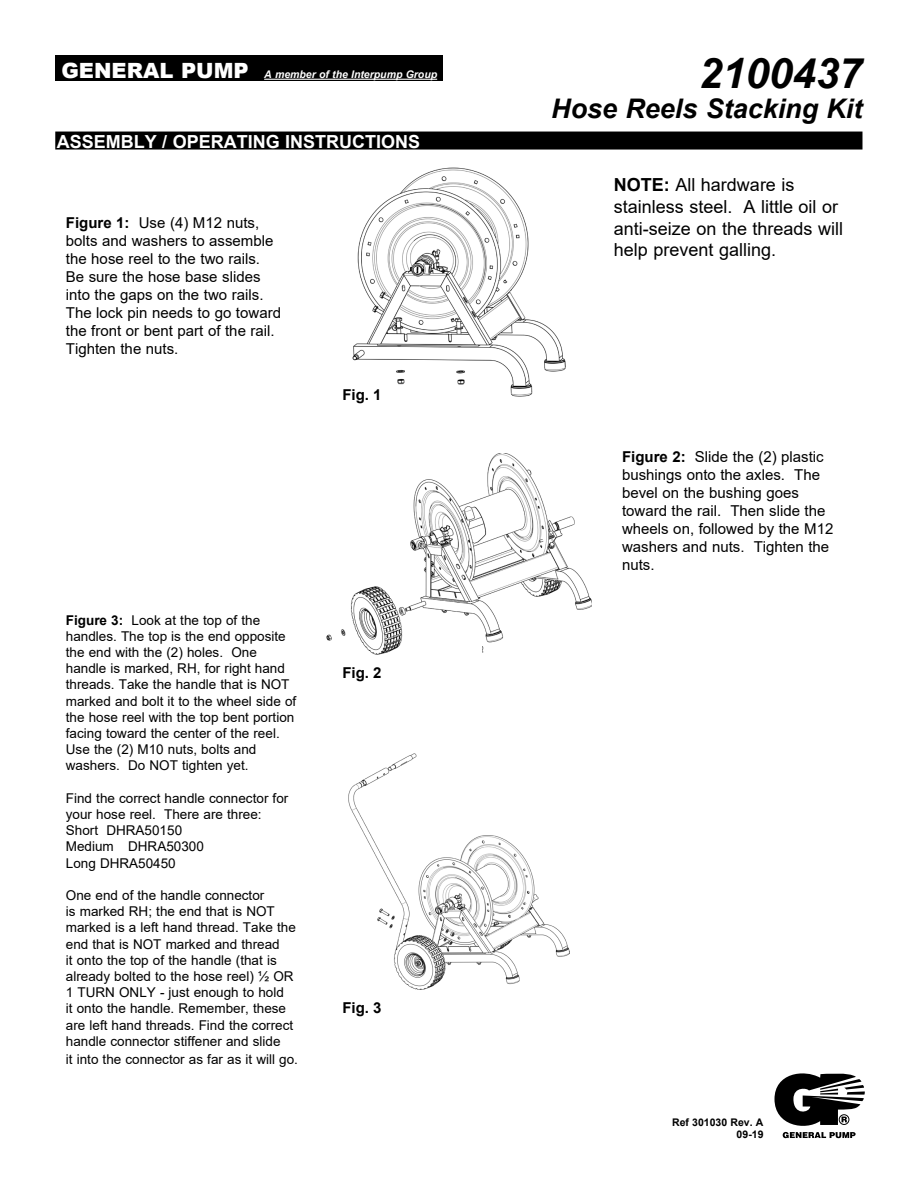
<style>
.page{position:relative;width:918px;height:1188px;background:#fff}
.page>*{position:absolute;margin:0;border:0;box-sizing:border-box;transform-origin:0 0}
.t1{font:italic 700 42px "Arial";color:#000}
.t2{font:italic 700 27px "Arial";color:#000}
.t3{font:18px/21.6px "Arial";color:#000}
.t4{font:700 18px "Arial";color:#fff}
.t5{font:15px/18px "Arial";color:#000}
.t6{font:700 15px "Arial";color:#000}
.t7{font:13.5px/16.2px "Arial";color:#000}
.t8{font:italic 700 10.5px "Arial";color:#fff}
.t9{font:700 10.5px/12.6px "Arial";color:#000;text-align:right}
.s1{font-weight:900;font-style:normal;font-size:21px}
.s2{font-weight:700}
</style>
<div class="page">
<svg style="left:774px;top:1073px;width:91px;height:65px"></svg>
<div style="left:56px;top:56px;width:387px;height:25px;background:#000"></div>
<hr style="left:264px;top:79px;width:173px;height:1px;background:#fff">
<div style="left:55px;top:132px;width:807px;height:18px;background:#000"></div>
<img style="left:352px;top:168px;width:214px;height:229px">
<img style="left:326px;top:453px;width:266px;height:202px">
<img style="left:348px;top:754px;width:222px;height:236px">
<div style="left:450px;top:640px;width:32px;height:21px;background:#fff"></div>
<div style="left:460px;top:971px;width:21px;height:18px;background:#fff"></div>
<div style="left:417px;top:387px;width:32px;height:16px;background:#fff"></div>
<p class="t8" style="left:61px;top:67px;width:377px"><span class="s1">GENERAL PUMP</span> A member of the Interpump Group</p>
<h3 class="t4" style="left:57px;top:129px;width:365px">ASSEMBLY / OPERATING INSTRUCTIONS</h3>
<p class="t5" style="left:66px;top:214px;width:217px"><span class="s2">Figure 1:</span> Use (4) M12 nuts, bolts and washers to assemble the hose reel to the two rails.<br>Be sure the hose base slides into the gaps on the two rails.<br>The lock pin needs to go toward the front or bent part of the rail.<br>Tighten the nuts.</p>
<p class="t6" style="left:342px;top:384px;width:41px">Fig. 1</p>
<p class="t7" style="left:66px;top:612px;width:232px"><span class="s2">Figure 3:</span> Look at the top of the handles. The top is the end opposite the end with the (2) holes. One handle is marked, RH, for right hand threads. Take the handle that is NOT marked and bolt it to the wheel side of the hose reel with the top bent portion facing toward the center of the reel.<br>Use the (2) M10 nuts, bolts and washers. Do NOT tighten yet.</p>
<p class="t7" style="left:66px;top:790px;width:224px">Find the correct handle connector for your hose reel. There are three:<br>Short DHRA50150<br>Medium DHRA50300<br>Long DHRA50450</p>
<p class="t7" style="left:66px;top:887px;width:232px">One end of the handle connector<br>is marked RH; the end that is NOT marked is a left hand thread. Take the end that is NOT marked and thread<br>it onto the top of the handle (that is already bolted to the hose reel) ½ OR 1 TURN ONLY - just enough to hold<br>it onto the handle. Remember, these are left hand threads. Find the correct handle connector stiffener and slide</p>
<p class="t7" style="left:66px;top:1051px;width:234px">it into the connector as far as it will go.</p>
<p class="t6" style="left:342px;top:662px;width:41px">Fig. 2</p>
<p class="t6" style="left:342px;top:998px;width:41px">Fig. 3</p>
<h1 class="t1" style="left:699px;top:45px;width:165px">2100437</h1>
<h2 class="t2" style="left:551px;top:91px;width:313px">Hose Reels Stacking Kit</h2>
<h3 class="t3" style="left:614px;top:174px;width:231px"><span class="s2">NOTE:</span> All hardware is stainless steel. A little oil or anti-seize on the threads will help prevent galling.</h3>
<p class="t5" style="left:622px;top:448px;width:213px"><span class="s2">Figure 2:</span> Slide the (2) plastic bushings onto the axles. The bevel on the bushing goes toward the rail. Then slide the wheels on, followed by the M12 washers and nuts. Tighten the nuts.</p>
<p class="t9" style="left:672px;top:1116px;width:93px">Ref 301030 Rev. A<br>09-19</p>
</div>
